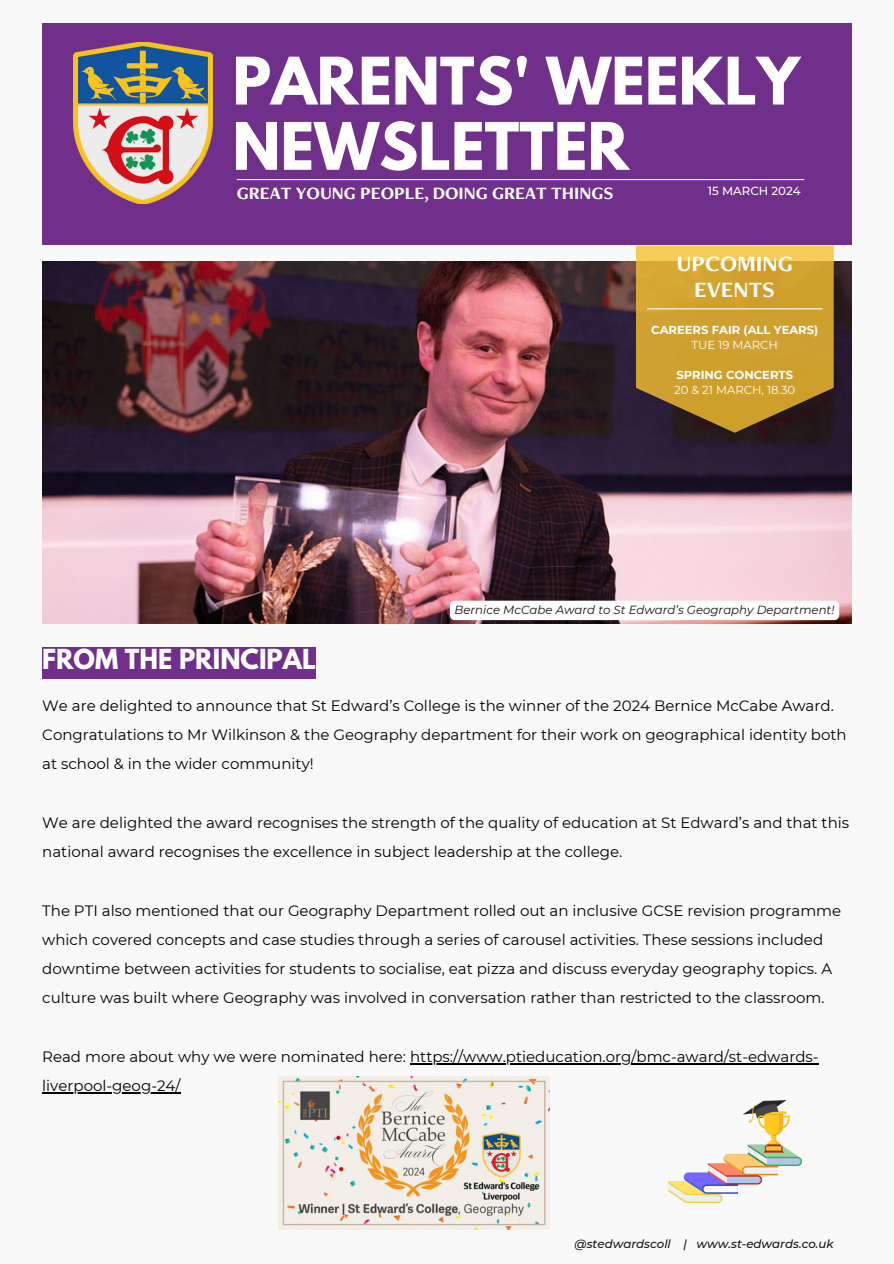
<style>
.page{position:relative;width:894px;height:1264px;background:#fff}
.page>*{position:absolute;margin:0;border:0;box-sizing:border-box;transform-origin:0 0}
.t1{font:700 58.05px/65.2px "League Spartan";color:#fff}
.t2{font:700 24.45px "League Spartan";color:#fff}
.t3{font:700 22.8px/25.8px "Freight Neo W03";color:#fff;text-align:center}
.t4{font:700 18px "Freight Neo W03";color:#fff}
.t5{font:15px/29.2px "Montserrat";color:#000}
.t6{font:italic 11.7px "Montserrat";color:#171310}
.t7{font:italic 500 11.7px "Montserrat";color:#171310}
.t8{font:500 11.7px "Montserrat";color:#fff}
.t9{font:700 11.55px/14.4px "Montserrat";color:#fff;text-align:center}
.t10{font:11.55px "Montserrat";color:#fff}
.s1{font-weight:400}
</style>
<div class="page">
<div style="left:0;top:0;width:893px;height:1263px;background:#f9f9f9"></div>
<div style="left:42px;top:23px;width:809px;height:222px;background:#702f8a"></div>
<img style="left:42px;top:261px;width:809px;height:363px">
<svg style="left:636px;top:245px;width:197px;height:188px;background:#be9431"></svg>
<img style="left:74px;top:43px;width:138px;height:161px">
<hr style="left:237px;top:179px;width:567px;height:1px;background:#fff">
<hr style="left:647px;top:308px;width:175px;height:1px;background:#fff">
<img style="left:278px;top:1076px;width:271px;height:153px">
<img style="left:668px;top:1100px;width:133px;height:102px">
<hr style="left:410px;top:1062px;width:408px;height:2px;background:#000">
<hr style="left:42px;top:1092px;width:138px;height:1px;background:#000">
<div style="left:42px;top:647px;width:274px;height:31px;background:#702f8a"></div>
<svg style="left:450px;top:600px;width:388px;height:20px"></svg>
<h3 class="t1" style="left:232px;top:56px;width:568px">PARENTS' WEEKLY<br>NEWSLETTER</h3>
<h4 class="t4" style="left:237px;top:181px;width:378px">GREAT YOUNG PEOPLE, DOING GREAT THINGS</h4>
<h4 class="t8" style="left:707px;top:183px;width:94px">15 MARCH 2024</h4>
<p class="t3" style="left:676px;top:250px;width:118px">UPCOMING<br>EVENTS</p>
<p class="t9" style="left:651px;top:323px;width:168px">CAREERS FAIR (ALL YEARS)<br><span class="s1">TUE 19 MARCH</span></p>
<p class="t9" style="left:676px;top:368px;width:118px">SPRING CONCERTS</p>
<p class="t10" style="left:674px;top:382px;width:122px">20 &amp; 21 MARCH, 18.30</p>
<p class="t2" style="left:42px;top:647px;width:275px">FROM THE PRINCIPAL</p>
<p class="t6" style="left:454px;top:602px;width:381px">Bernice McCabe Award to St Edward’s Geography Department!</p>
<h6 class="t5" style="left:42px;top:690px;width:805px">We are delighted to announce that St Edward’s College is the winner of the 2024 Bernice McCabe Award.<br>Congratulations to Mr Wilkinson &amp; the Geography department for their work on geographical identity both at school &amp; in the wider community!</h6>
<h6 class="t5" style="left:42px;top:807px;width:808px">We are delighted the award recognises the strength of the quality of education at St Edward’s and that this national award recognises the excellence in subject leadership at the college.</h6>
<p class="t5" style="left:42px;top:895px;width:800px">The PTI also mentioned that our Geography Department rolled out an inclusive GCSE revision programme which covered concepts and case studies through a series of carousel activities. These sessions included downtime between activities for students to socialise, eat pizza and discuss everyday geography topics. A culture was built where Geography was involved in conversation rather than restricted to the classroom.</p>
<p class="t5" style="left:42px;top:1041px;width:777px">Read more about why we were nominated here: https://www.ptieducation.org/bmc-award/st-edwards-</p>
<h4 class="t5" style="left:42px;top:1071px;width:140px">liverpool-geog-24/</h4>
<h4 class="t7" style="left:574px;top:1236px;width:260px">@stedwardscoll | www.st-edwards.co.uk</h4>
</div>
